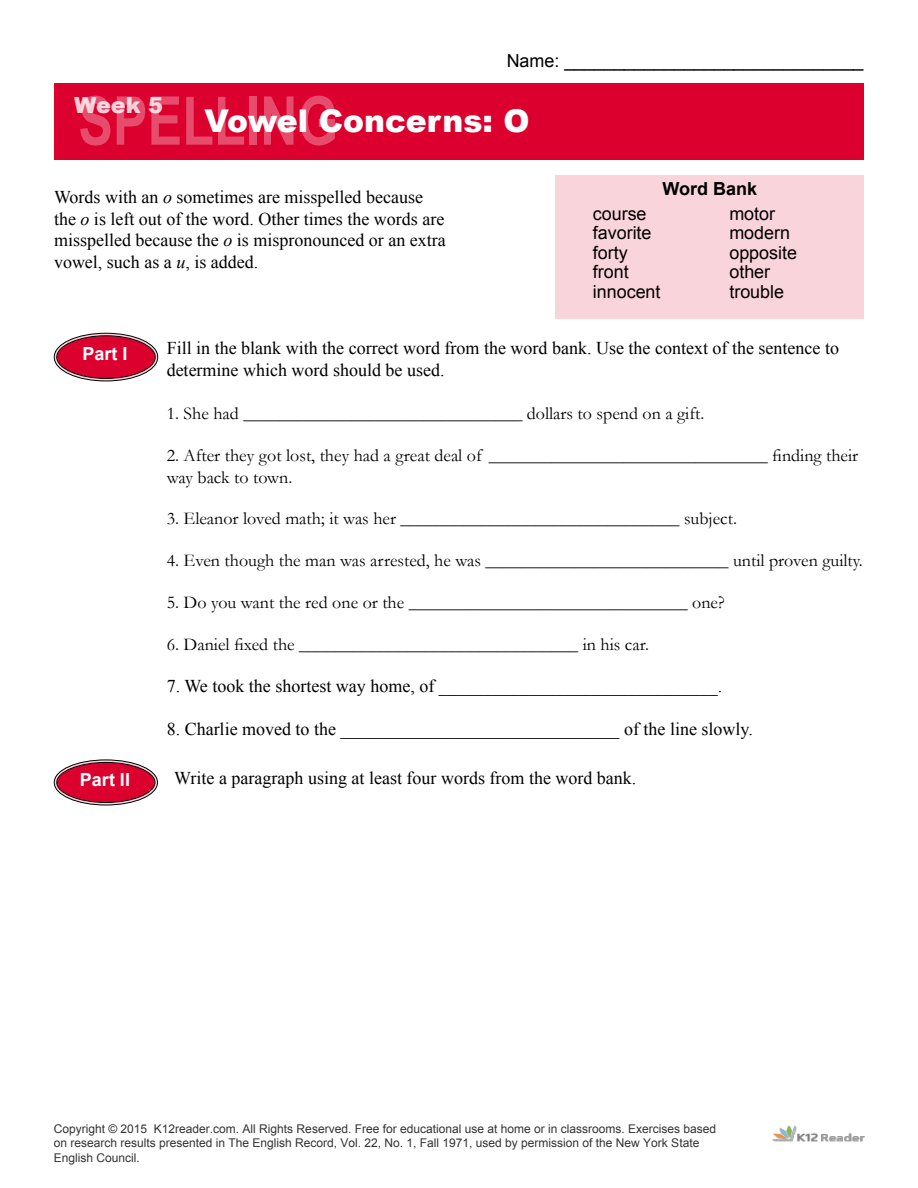
<style>
.page{position:relative;width:918px;height:1188px;background:#fff}
.page>*{position:absolute;margin:0;border:0;box-sizing:border-box;transform-origin:0 0}
.t1{font:700 67.35px "Arial Narrow";color:#fff;scale:.94 1}
.t2{font:900 31.35px "Arial";color:#fff}
.t3{font:900 22.35px "Arial";color:#fff}
.t4{font:18px/21.6px "Times New Roman";color:#000}
.t5{font:18px/21.6px "Garamond";color:#000}
.t6{font:18px/19.4px "Arial";color:#000}
.t7{font:700 18px "Arial";color:#fff}
.t8{font:700 18px "Arial";color:#000}
.t9{font:12px/14.4px "Arial";color:#333}
.s1{font-style:italic}
</style>
<div class="page">
<div style="left:54px;top:83px;width:810px;height:77px;background:#dc002e"></div>
<div style="left:556px;top:175px;width:308px;height:143px;background:#f9d4db"></div>
<img style="left:772px;top:1125px;width:93px;height:17px">
<div style="left:55px;top:334px;width:102px;height:46px;background:#dc002e;border-radius:50%"></div>
<div style="left:54px;top:333px;width:104px;height:48px;border:3px solid #f9d4db;border-radius:50%"></div>
<div style="left:54px;top:333px;width:104px;height:48px;border:1px solid #000;border-radius:50%"></div>
<div style="left:56px;top:335px;width:100px;height:44px;border:1px solid #000;border-radius:50%"></div>
<div style="left:55px;top:761px;width:101px;height:43px;background:#dc002e;border-radius:50%"></div>
<div style="left:54px;top:760px;width:104px;height:45px;border:3px solid #f9d4db;border-radius:50%"></div>
<div style="left:54px;top:760px;width:104px;height:45px;border:1px solid #000;border-radius:50%"></div>
<div style="left:56px;top:762px;width:99px;height:41px;border:1px solid #000;border-radius:50%"></div>
<p class="t6" style="left:507px;top:51px;width:358px">Name: ______________________________</p>
<h1 class="t1" style="left:78px;top:70px;width:278px">Spelling</h1>
<p class="t3" style="left:74px;top:89px;width:90px">Week 5</p>
<h2 class="t2" style="left:204px;top:98px;width:327px">Vowel Concerns: O</h2>
<p class="t4" style="left:54px;top:186px;width:393px">Words with an <span class="s1">o</span> sometimes are misspelled because the <span class="s1">o</span> is left out of the word. Other times the words are misspelled because the <span class="s1">o</span> is mispronounced or an extra vowel, such as a <span class="s1">u</span>, is added.</p>
<p class="t8" style="left:663px;top:177px;width:96px">Word Bank</p>
<p class="t6" style="left:593px;top:204px;width:69px">course favorite forty front innocent</p>
<p class="t6" style="left:729px;top:204px;width:69px">motor modern opposite other trouble</p>
<p class="t7" style="left:83px;top:342px;width:47px">Part I</p>
<p class="t4" style="left:167px;top:337px;width:674px">Fill in the blank with the correct word from the word bank. Use the context of the sentence to determine which word should be used.</p>
<p class="t5" style="left:167px;top:402px;width:539px">1. She had _______________________________ dollars to spend on a gift.</p>
<p class="t5" style="left:167px;top:444px;width:693px">2. After they got lost, they had a great deal of _______________________________ finding their way back to town.</p>
<p class="t5" style="left:167px;top:507px;width:572px">3. Eleanor loved math; it was her _______________________________ subject.</p>
<p class="t5" style="left:167px;top:549px;width:698px">4. Even though the man was arrested, he was ___________________________ until proven guilty.</p>
<p class="t5" style="left:167px;top:591px;width:560px">5. Do you want the red one or the _______________________________ one?</p>
<p class="t5" style="left:167px;top:633px;width:484px">6. Daniel fixed the _______________________________ in his car.</p>
<p class="t4" style="left:167px;top:675px;width:557px">7. We took the shortest way home, of _______________________________.</p>
<p class="t4" style="left:167px;top:718px;width:588px">8. Charlie moved to the _______________________________ of the line slowly.</p>
<p class="t7" style="left:80px;top:768px;width:52px">Part II</p>
<p class="t4" style="left:174px;top:767px;width:464px">Write a paragraph using at least four words from the word bank.</p>
<p class="t9" style="left:54px;top:1122px;width:664px">Copyright © 2015 K12reader.com. All Rights Reserved. Free for educational use at home or in classrooms. Exercises based on research results presented in The English Record, Vol. 22, No. 1, Fall 1971, used by permission of the New York State<br>English Council.</p>
</div>
